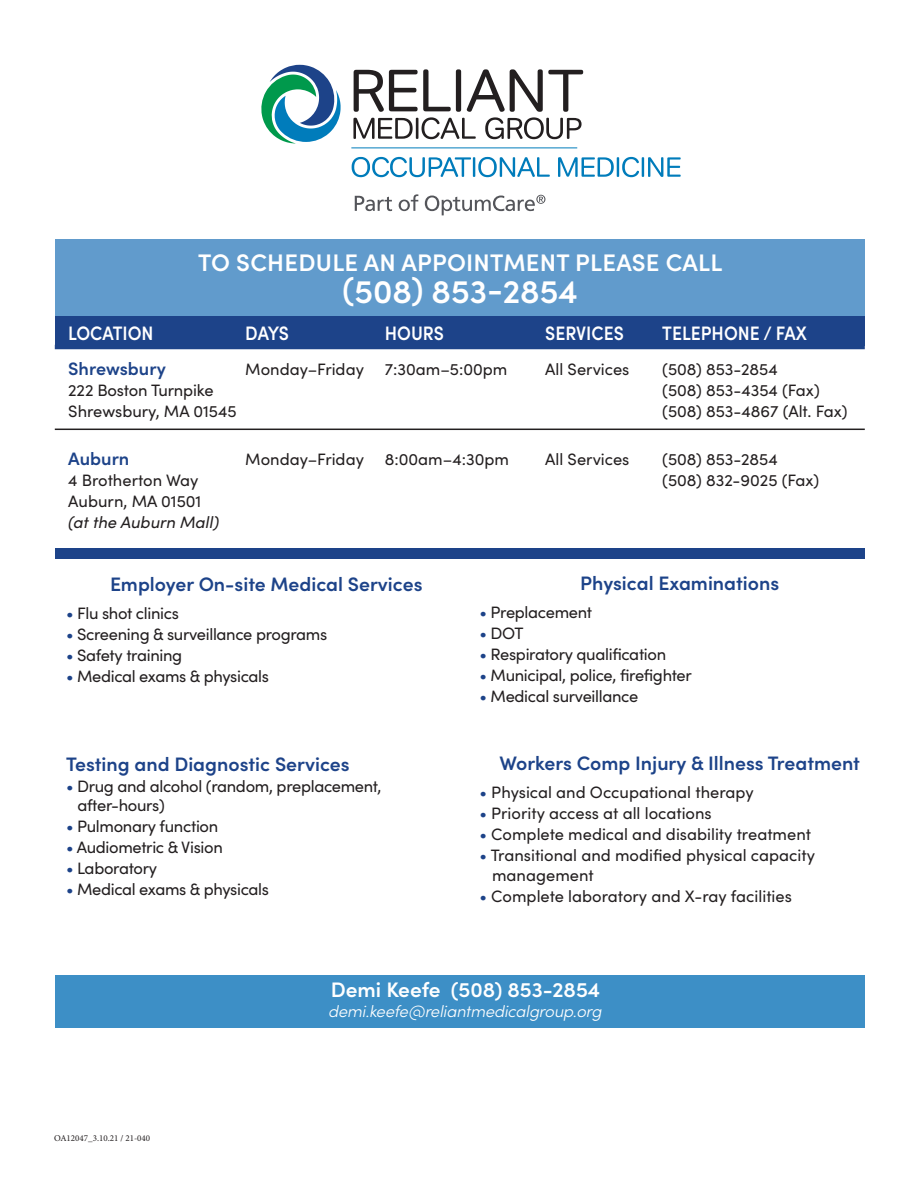
<style>
.page{position:relative;width:918px;height:1188px;background:#fff}
.page>*{position:absolute;margin:0;border:0;box-sizing:border-box;transform-origin:0 0}
.t1{font:600 33px "Sofia Pro";color:#fff}
.t2{font:600 24px "Sofia Pro";letter-spacing:.01em;color:#fff}
.t3{font:600 21px "Sofia Pro";color:#fff}
.t4{font:600 19.5px "Sofia Pro";color:#1d4389}
.t5{font:600 19.5px "Sofia Pro";color:#fff;scale:.9 1}
.t6{font:600 18px "Sofia Pro";color:#1d4389}
.t7{font:16.5px/19.8px "Sofia Pro";letter-spacing:-.01em;color:#231f20}
.t8{font:italic 300 16.5px "Sofia Pro";letter-spacing:-.01em;color:#fff}
.t9{font:italic 16.5px/21px "Sofia Pro";color:#231f20}
.t10{font:9px "Minion Pro";color:#231f20}
.s1{font-style:normal}
.s2{color:#1d4389}
</style>
<div class="page">
<div style="left:55px;top:315px;width:810px;height:31px;background:#1d4389"></div>
<div style="left:55px;top:976px;width:810px;height:52px;background:#3d8fc6"></div>
<div style="left:55px;top:240px;width:810px;height:76px;background:#619bcc"></div>
<div style="left:55px;top:548px;width:810px;height:10px;background:#1d4389"></div>
<hr style="left:55px;top:429px;width:810px;height:1px;background:#231f20">
<hr style="left:55px;top:345px;width:810px;height:4px;background:#1d4389">
<hr style="left:351px;top:148px;width:226px;height:1px;background:#007cbb">
<svg style="left:261px;top:65px;width:80px;height:78px"></svg>
<svg style="left:353px;top:69px;width:230px;height:70px"></svg>
<svg style="left:352px;top:157px;width:198px;height:20px"></svg>
<svg style="left:558px;top:157px;width:123px;height:20px"></svg>
<svg style="left:355px;top:196px;width:37px;height:15px"></svg>
<svg style="left:399px;top:194px;width:19px;height:17px"></svg>
<svg style="left:425px;top:195px;width:120px;height:20px"></svg>
<p class="t2" style="left:198px;top:245px;width:526px">TO SCHEDULE AN APPOINTMENT PLEASE CALL</p>
<p class="t1" style="left:342px;top:266px;width:237px">(508) 853-2854</p>
<p class="t5" style="left:68px;top:319px;width:96px">LOCATION</p>
<p class="t5" style="left:245px;top:319px;width:50px">DAYS</p>
<p class="t5" style="left:385px;top:319px;width:67px">HOURS</p>
<p class="t5" style="left:545px;top:319px;width:89px">SERVICES</p>
<p class="t5" style="left:662px;top:319px;width:162px">TELEPHONE / FAX</p>
<p class="t6" style="left:68px;top:355px;width:99px">Shrewsbury</p>
<p class="t7" style="left:245px;top:358px;width:120px">Monday–Friday</p>
<p class="t7" style="left:385px;top:358px;width:124px">7:30am–5:00pm</p>
<p class="t7" style="left:545px;top:358px;width:86px">All Services</p>
<p class="t7" style="left:662px;top:358px;width:117px">(508) 853-2854</p>
<p class="t7" style="left:68px;top:379px;width:147px">222 Boston Turnpike</p>
<p class="t7" style="left:662px;top:379px;width:159px">(508) 853-4354 (Fax)</p>
<p class="t7" style="left:68px;top:400px;width:170px">Shrewsbury, MA 01545</p>
<p class="t7" style="left:662px;top:400px;width:187px">(508) 853-4867 (Alt. Fax)</p>
<p class="t6" style="left:68px;top:445px;width:63px">Auburn</p>
<p class="t7" style="left:245px;top:448px;width:120px">Monday–Friday</p>
<p class="t7" style="left:385px;top:448px;width:126px">8:00am–4:30pm</p>
<p class="t7" style="left:545px;top:448px;width:86px">All Services</p>
<p class="t7" style="left:662px;top:448px;width:117px">(508) 853-2854</p>
<p class="t7" style="left:68px;top:469px;width:132px">4 Brotherton Way</p>
<p class="t7" style="left:662px;top:469px;width:159px">(508) 832-9025 (Fax)</p>
<p class="t9" style="left:68px;top:490px;width:152px"><span class="s1">Auburn, MA 01501 </span>(at the Auburn Mall)</p>
<p class="t4" style="left:110px;top:570px;width:314px">Employer On-site Medical Services</p>
<p class="t7" style="left:66px;top:602px;width:115px"><span class="s2">•</span> Flu shot clinics</p>
<p class="t7" style="left:66px;top:623px;width:263px"><span class="s2">•</span> Screening &amp; surveillance programs</p>
<p class="t7" style="left:66px;top:644px;width:118px"><span class="s2">•</span> Safety training</p>
<p class="t7" style="left:66px;top:665px;width:204px"><span class="s2">•</span> Medical exams &amp; physicals</p>
<p class="t4" style="left:66px;top:749px;width:285px">Testing and Diagnostic Services</p>
<p class="t7" style="left:78px;top:775px;width:305px;text-indent:-12px"><span class="s2">•</span> Drug and alcohol (random, preplacement, after-hours)</p>
<p class="t7" style="left:66px;top:816px;width:154px"><span class="s2">•</span> Pulmonary function</p>
<p class="t7" style="left:66px;top:837px;width:158px"><span class="s2">•</span> Audiometric &amp; Vision</p>
<p class="t7" style="left:66px;top:858px;width:93px"><span class="s2">•</span> Laboratory</p>
<p class="t7" style="left:66px;top:879px;width:204px"><span class="s2">•</span> Medical exams &amp; physicals</p>
<p class="t4" style="left:580px;top:569px;width:201px">Physical Examinations</p>
<p class="t7" style="left:480px;top:601px;width:114px"><span class="s2">•</span> Preplacement</p>
<p class="t7" style="left:480px;top:622px;width:46px"><span class="s2">•</span> DOT</p>
<p class="t7" style="left:480px;top:643px;width:188px"><span class="s2">•</span> Respiratory qualification</p>
<p class="t7" style="left:480px;top:664px;width:214px"><span class="s2">•</span> Municipal, police, firefighter</p>
<p class="t7" style="left:480px;top:685px;width:160px"><span class="s2">•</span> Medical surveillance</p>
<p class="t4" style="left:500px;top:749px;width:362px">Workers Comp Injury &amp; Illness Treatment</p>
<p class="t7" style="left:480px;top:781px;width:276px"><span class="s2">•</span> Physical and Occupational therapy</p>
<p class="t7" style="left:480px;top:802px;width:234px"><span class="s2">•</span> Priority access at all locations</p>
<p class="t7" style="left:480px;top:823px;width:333px"><span class="s2">•</span> Complete medical and disability treatment</p>
<p class="t7" style="left:492px;top:844px;width:324px;text-indent:-13px"><span class="s2">•</span> Transitional and modified physical capacity management</p>
<p class="t7" style="left:480px;top:885px;width:314px"><span class="s2">•</span> Complete laboratory and X-ray facilities</p>
<p class="t10" style="left:54px;top:1132px;width:98px">OA12047_3.10.21 / 21-040</p>
<p class="t3" style="left:331px;top:974px;width:271px">Demi Keefe (508) 853-2854</p>
<p class="t8" style="left:329px;top:999px;width:275px">demi.keefe@reliantmedicalgroup.org</p>
</div>
